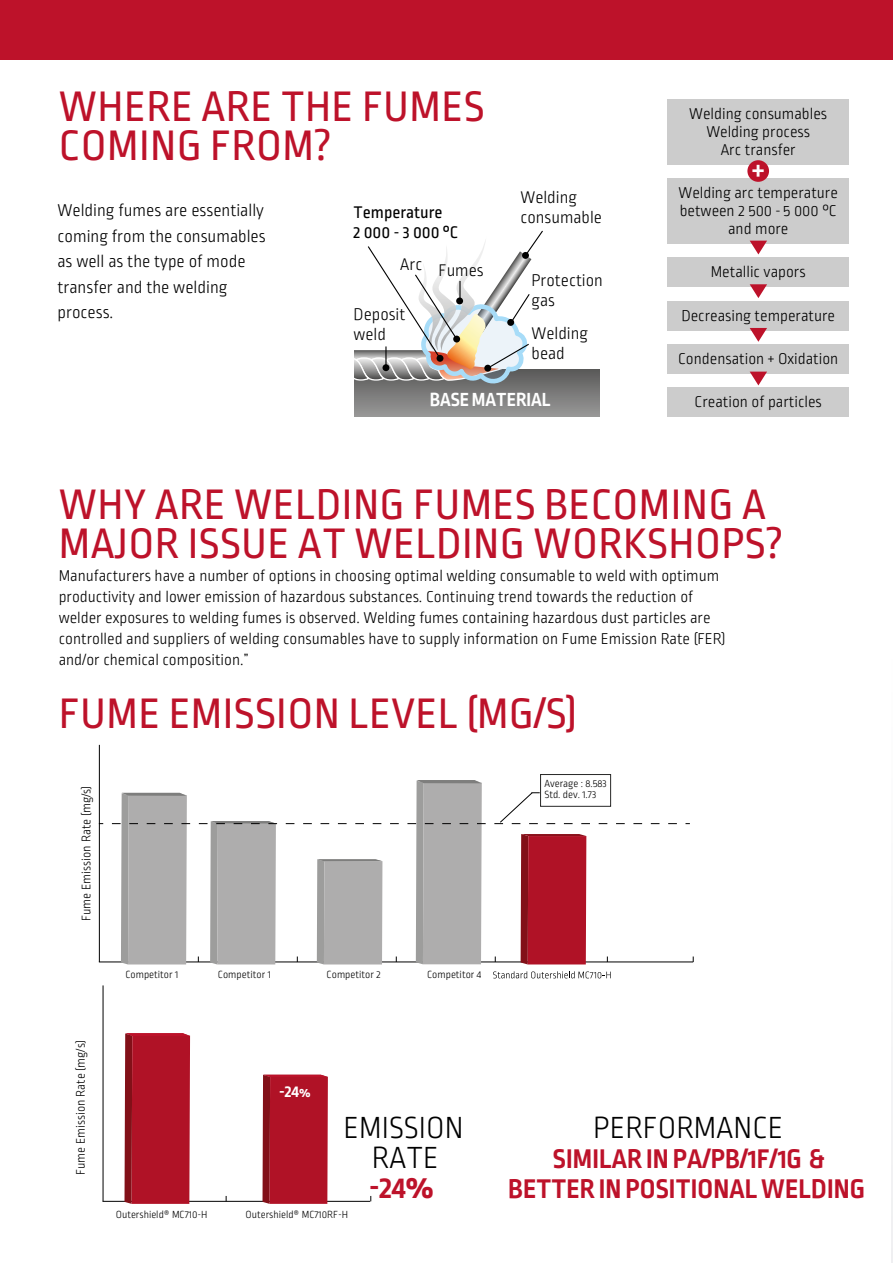
<style>
.page{position:relative;width:893px;height:1263px;background:#fff}
.page>*{position:absolute;margin:0;border:0;box-sizing:border-box;transform-origin:0 0}
.t1{font:45px/39px "Ropa Sans Pro";letter-spacing:.01em;color:#bd122a}
.t2{font:300 32.25px/30px "Ropa Sans Pro";letter-spacing:.005em;color:#000;text-align:center}
.t3{font:700 32.25px "Ropa Sans Pro";color:#bd122a}
.t4{font:500 31.05px "Ropa Sans Pro";color:#fff}
.t5{font:700 28.5px/30px "Ropa Sans Pro";letter-spacing:.005em;color:#bd122a;text-align:center}
.t6{font:700 19.95px "Ropa Sans Pro";color:#fff}
.t7{font:300 18px/25.5px "Ropa Sans Pro";color:#000}
.t8{font:300 17.7px/20px "Ropa Sans Pro";color:#000}
.t9{font:17.7px/20px "Ropa Sans Pro";color:#000}
.t10{font:700 17.4px "Ropa Sans Pro";color:#fff}
.t11{font:300 16.5px/21px "Ropa Sans Pro";color:#000;text-align:center}
.t12{font:300 13.05px "Ropa Sans Pro";color:#000}
.t13{font:300 10.95px/11.7px "Ropa Sans Pro";color:#000}
.t14{font:300 10.8px "Ropa Sans Pro";color:#000}
.s1{font-size:13.05px}
</style>
<div class="page">
<div style="left:0;top:0;width:893px;height:60px;background:#bd122a"></div>
<hr style="left:891px;top:654px;width:2px;height:609px;background:#9293a1">
<div style="left:354px;top:369px;width:246px;height:48px;background:linear-gradient(to bottom,#595958,#989897)"></div>
<svg style="left:354px;top:230px;width:190px;height:153px"></svg>
<div style="left:484px;top:365px;width:7px;height:7px;background:#000;border-radius:50%"></div>
<div style="left:456px;top:297px;width:7px;height:7px;background:#000;border-radius:50%"></div>
<hr style="left:99px;top:961px;width:594px;height:1px;background:#000">
<hr style="left:99px;top:745px;width:1px;height:217px;background:#000">
<svg style="left:112px;top:780px;width:582px;height:184px"></svg>
<div style="left:540px;top:774px;width:71px;height:32px;border:1px solid #272726"></div>
<svg style="left:493px;top:971px;width:118px;height:7px"></svg>
<hr style="left:103px;top:1201px;width:267px;height:1px;background:#000">
<hr style="left:103px;top:985px;width:1px;height:216px;background:#000">
<svg style="left:262px;top:1075px;width:66px;height:129px;background:#ad172a"></svg>
<svg style="left:124px;top:1033px;width:66px;height:171px;background:#ae182a"></svg>
<div style="left:668px;top:99px;width:181px;height:66px;background:#ccc"></div>
<div style="left:668px;top:178px;width:181px;height:65px;background:#ccc"></div>
<div style="left:668px;top:258px;width:181px;height:29px;background:#ccc"></div>
<div style="left:668px;top:345px;width:181px;height:29px;background:#ccc"></div>
<div style="left:668px;top:388px;width:181px;height:29px;background:#ccc"></div>
<div style="left:668px;top:301px;width:181px;height:29px;background:#ccc"></div>
<svg style="left:750px;top:241px;width:17px;height:13px"></svg>
<svg style="left:750px;top:284px;width:17px;height:14px"></svg>
<svg style="left:750px;top:328px;width:17px;height:14px"></svg>
<svg style="left:750px;top:372px;width:17px;height:13px"></svg>
<div style="left:747px;top:160px;width:22px;height:22px;background:#bd122a;border-radius:50%"></div>
<h1 class="t1" style="left:59px;top:90px;width:427px">WHERE ARE THE FUMES<br>COMING FROM?</h1>
<p class="t7" style="left:57px;top:199px;width:210px">Welding fumes are essentially coming from the consumables as well as the type of mode transfer and the welding process.</p>
<p class="t9" style="left:354px;top:203px;width:106px">Temperature<br>2 000 - 3 000 °C</p>
<p class="t8" style="left:439px;top:261px;width:46px">Fumes</p>
<p class="t8" style="left:400px;top:255px;width:24px">Arc</p>
<p class="t8" style="left:354px;top:305px;width:53px">Deposit weld</p>
<p class="t8" style="left:520px;top:188px;width:83px">Welding consumable</p>
<p class="t8" style="left:532px;top:272px;width:73px">Protection gas</p>
<p class="t8" style="left:532px;top:325px;width:58px">Welding bead</p>
<p class="t6" style="left:430px;top:388px;width:122px">BASE MATERIAL</p>
<p class="t11" style="left:689px;top:106px;width:139px;line-height:18px">Welding consumables<br>Welding process<br>Arc transfer</p>
<p class="t11" style="left:678px;top:185px;width:161px;line-height:18px">Welding arc temperature between 2 500 - 5 000 °C and more</p>
<p class="t11" style="left:711px;top:263px;width:96px">Metallic vapors</p>
<h3 class="t4" style="left:752px;top:153px;width:14px">+</h3>
<p class="t11" style="left:681px;top:306px;width:155px">Decreasing temperature</p>
<p class="t11" style="left:678px;top:350px;width:162px">Condensation + Oxidation</p>
<p class="t11" style="left:695px;top:392px;width:129px">Creation of particles</p>
<h1 class="t1" style="left:59px;top:487px;width:726px">WHY ARE WELDING FUMES BECOMING A<br>MAJOR ISSUE AT WELDING WORKSHOPS?</h1>
<p class="t11" style="left:59px;top:566px;width:668px;text-align:left">Manufacturers have a number of options in choosing optimal welding consumable to weld with optimum productivity and lower emission of hazardous substances. Continuing trend towards the reduction of welder exposures to welding fumes is observed. Welding fumes containing hazardous dust particles are controlled and suppliers of welding consumables have to supply information on Fume Emission Rate (FER) and/or chemical composition.”</p>
<h1 class="t1" style="left:59px;top:697px;width:520px">FUME EMISSION LEVEL (MG/S)</h1>
<p class="t12" style="left:79px;top:921px;width:137px;rotate:-90deg">Fume Emission Rate (mg/s)</p>
<p class="t13" style="left:125px;top:969px;width:55px">Competitor 1</p>
<p class="t13" style="left:218px;top:969px;width:55px">Competitor 1</p>
<p class="t13" style="left:327px;top:969px;width:56px">Competitor 2</p>
<p class="t13" style="left:427px;top:969px;width:56px">Competitor 4</p>
<p class="t12" style="left:74px;top:1175px;width:136px;rotate:-90deg">Fume Emission Rate (mg/s)</p>
<p class="t10" style="left:279px;top:1082px;width:33px">-24<span class="s1">%</span></p>
<h2 class="t2" style="left:344px;top:1115px;width:122px">EMISSION<br>RATE</h2>
<h2 class="t3" style="left:369px;top:1170px;width:66px">-24%</h2>
<p class="t14" style="left:116px;top:1208px;width:93px">Outershield® MC710-H</p>
<p class="t14" style="left:246px;top:1208px;width:104px">Outershield® MC710RF-H</p>
<p class="t13" style="left:544px;top:778px;width:64px">Average : 8.583<br>Std. dev. 1.73</p>
<h2 class="t2" style="left:593px;top:1115px;width:192px">PERFORMANCE</h2>
<h3 class="t5" style="left:508px;top:1145px;width:358px">SIMILAR IN PA/PB/1F/1G &amp;<br>BETTER IN POSITIONAL WELDING</h3>
</div>
